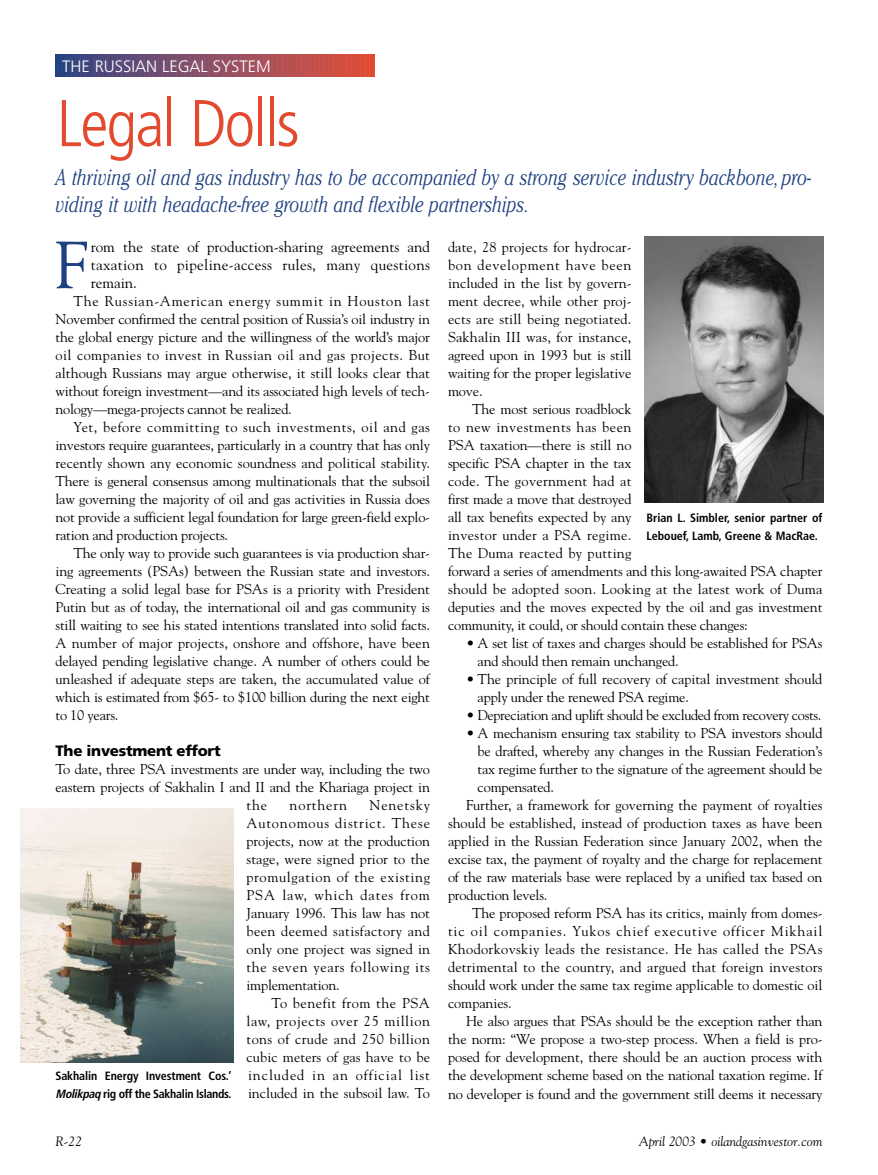
<style>
.page{position:relative;width:878px;height:1175px;background:#fff}
.page>*{position:absolute;margin:0;border:0;box-sizing:border-box;transform-origin:0 0}
.t1{font:66.15px "Goudy";color:#1e4181}
.t2{font:300 condensed 66px "Frutiger";letter-spacing:-.03em;color:#e2492f}
.t3{font:italic 300 22.5px/27px "Cheltenham";letter-spacing:.01em;color:#1e4181;scale:.8 1}
.t4{font:300 16.5px "Frutiger";color:#fff}
.t5{font:15px/18px "Goudy";letter-spacing:.02em;color:#000;text-align:justify}
.t6{font:900 15px "Frutiger";letter-spacing:-.02em;color:#000}
.t7{font:14.25px/18px "Goudy";letter-spacing:-.015em;color:#000;text-align:justify}
.t8{font:14.25px "Goudy";letter-spacing:.06em;color:#000}
.t9{font:14.25px "Goudy";letter-spacing:.015em;color:#000}
.t10{font:14.25px "Goudy";letter-spacing:.025em;color:#000}
.t11{font:italic 13.5px "Goudy";color:#000}
.t12{font:700 condensed 12px/18px "Frutiger";letter-spacing:-.01em;color:#000}
.s1{font-style:italic}
</style>
<div class="page">
<svg style="left:55px;top:54px;width:320px;height:23px;background:#8c4d62"></svg>
<img style="left:645px;top:236px;width:179px;height:266px">
<img style="left:20px;top:808px;width:213px;height:254px">
<p class="t4" style="left:62px;top:60px;width:210px">THE RUSSIAN LEGAL SYSTEM</p>
<h2 class="t2" style="left:57px;top:97px;width:244px">Legal Dolls</h2>
<h3 class="t3" style="left:56px;top:166px;width:946px">A thriving oil and gas industry has to be accompanied by a strong service industry backbone, pro&shy;viding it with headache-free growth and flexible partnerships.</h3>
<h1 class="t1" style="left:55px;top:239px;width:35px">F</h1>
<p class="t5" style="left:91px;top:239px;width:341px">rom the state of production-sharing agreements and taxation to pipeline-access rules, many questions remain.</p>
<p class="t7" style="left:55px;top:293px;width:376px;text-indent:18px">The Russian-American energy summit in Houston last November confirmed the central position of Russia’s oil industry in the global energy picture and the willingness of the world’s major oil companies to invest in Russian oil and gas projects. But although Russians may argue otherwise, it still looks clear that without foreign investment—and its associated high levels of tech&shy;nology—mega-projects cannot be realized.</p>
<p class="t7" style="left:55px;top:419px;width:376px;text-indent:18px">Yet, before committing to such investments, oil and gas investors require guarantees, particularly in a country that has only recently shown any economic soundness and political stability.<br>There is general consensus among multinationals that the subsoil law governing the majority of oil and gas activities in Russia does not provide a sufficient legal foundation for large green-field explo&shy;ration and production projects.</p>
<p class="t7" style="left:55px;top:545px;width:376px;text-indent:18px">The only way to provide such guarantees is via production shar&shy;ing agreements (PSAs) between the Russian state and investors.<br>Creating a solid legal base for PSAs is a priority with President Putin but as of today, the international oil and gas community is still waiting to see his stated intentions translated into solid facts.<br>A number of major projects, onshore and offshore, have been delayed pending legislative change. A number of others could be unleashed if adequate steps are taken, the accumulated value of which is estimated from $65- to $100 billion during the next eight to 10 years.</p>
<p class="t6" style="left:56px;top:745px;width:167px">The investment effort</p>
<p class="t7" style="left:56px;top:761px;width:376px">To date, three PSA investments are under way, including the two</p>
<p class="t7" style="left:56px;top:779px;width:376px">eastern projects of Sakhalin I and II and the Khariaga project in</p>
<p class="t7" style="left:246px;top:797px;width:22px">the</p>
<p class="t8" style="left:289px;top:799px;width:59px">northern</p>
<p class="t7" style="left:246px;top:797px;width:185px;text-indent:123px">Nenetsky Autonomous district. These projects, now at the production stage, were signed prior to the promulgation of the existing PSA law, which dates from January 1996. This law has not been deemed satisfactory and only one project was signed in the seven years following its implementation.</p>
<p class="t7" style="left:246px;top:995px;width:185px;text-indent:25px">To benefit from the PSA law, projects over 25 million tons of crude and 250 billion cubic meters of gas have to be included in an official list included in the subsoil law. To</p>
<p class="t12" style="left:56px;top:1068px;width:177px">Sakhalin Energy Investment Cos.’<br><span class="s1">Molikpaq</span>rig off the Sakhalin Islands.</p>
<p class="t7" style="left:448px;top:239px;width:185px">date, 28 projects for hydrocar&shy;bon development have been included in the list by govern&shy;ment decree, while other proj&shy;ects are still being negotiated.<br>Sakhalin III was, for instance, agreed upon in 1993 but is still waiting for the proper legislative move.</p>
<p class="t7" style="left:448px;top:401px;width:376px;text-align:left;text-indent:24px">The most serious roadblock<br>to new investments has been<br>PSA taxation—there is still no<br>specific PSA chapter in the tax<br>code. The government had at<br>first made a move that destroyed<br>all tax benefits expected by any<br>investor under a PSA regime.<br>The Duma reacted by putting<br>forward a series of amendments and this long-awaited PSA chapter should be adopted soon. Looking at the latest work of Duma deputies and the moves expected by the oil and gas investment community, it could, or should contain these changes:</p>
<p class="t7" style="left:477px;top:635px;width:346px;text-indent:-12px">• A set list of taxes and charges should be established for PSAs and should then remain unchanged.</p>
<p class="t7" style="left:477px;top:671px;width:346px;text-indent:-12px">• The principle of full recovery of capital investment should apply under the renewed PSA regime.</p>
<p class="t7" style="left:466px;top:707px;width:357px">• Depreciation and uplift should be excluded from recovery costs.</p>
<p class="t7" style="left:466px;top:725px;width:358px">• A mechanism ensuring tax stability to PSA investors should</p>
<p class="t7" style="left:477px;top:743px;width:346px">be drafted, whereby any changes in the Russian Federation’s</p>
<p class="t7" style="left:477px;top:761px;width:346px">tax regime further to the signature of the agreement should be</p>
<p class="t7" style="left:477px;top:779px;width:78px">compensated.</p>
<p class="t7" style="left:466px;top:797px;width:358px">Further, a framework for governing the payment of royalties</p>
<p class="t7" style="left:448px;top:815px;width:376px">should be established, instead of production taxes as have been</p>
<p class="t7" style="left:448px;top:833px;width:376px">applied in the Russian Federation since January 2002, when the</p>
<p class="t7" style="left:448px;top:851px;width:376px">excise tax, the payment of royalty and the charge for replacement</p>
<p class="t7" style="left:448px;top:869px;width:376px">of the raw materials base were replaced by a unified tax based on</p>
<p class="t7" style="left:448px;top:887px;width:101px">production levels.</p>
<p class="t7" style="left:472px;top:905px;width:352px">The proposed reform PSA has its critics, mainly from domes-</p>
<p class="t8" style="left:448px;top:925px;width:376px">tic oil companies. Yukos chief executive officer Mikhail</p>
<p class="t10" style="left:448px;top:943px;width:376px">Khodorkovskiy leads the resistance. He has called the PSAs</p>
<p class="t9" style="left:448px;top:961px;width:376px">detrimental to the country, and argued that foreign investors</p>
<p class="t7" style="left:448px;top:977px;width:376px">should work under the same tax regime applicable to domestic oil</p>
<p class="t7" style="left:448px;top:995px;width:65px">companies.</p>
<p class="t7" style="left:466px;top:1013px;width:358px">He also argues that PSAs should be the exception rather than</p>
<p class="t7" style="left:448px;top:1031px;width:376px">the norm: “We propose a two-step process. When a field is pro-</p>
<p class="t7" style="left:448px;top:1049px;width:376px">posed for development, there should be an auction process with</p>
<p class="t7" style="left:448px;top:1067px;width:376px">the development scheme based on the national taxation regime. If</p>
<p class="t7" style="left:448px;top:1085px;width:376px">no developer is found and the government still deems it necessary</p>
<p class="t12" style="left:646px;top:510px;width:177px">Brian L. Simbler, senior partner of<br>Lebouef, Lamb, Greene &amp; MacRae.</p>
<p class="t11" style="left:56px;top:1135px;width:28px">R-22</p>
<p class="t11" style="left:639px;top:1135px;width:185px">April 2003 • oilandgasinvestor.com</p>
</div>
